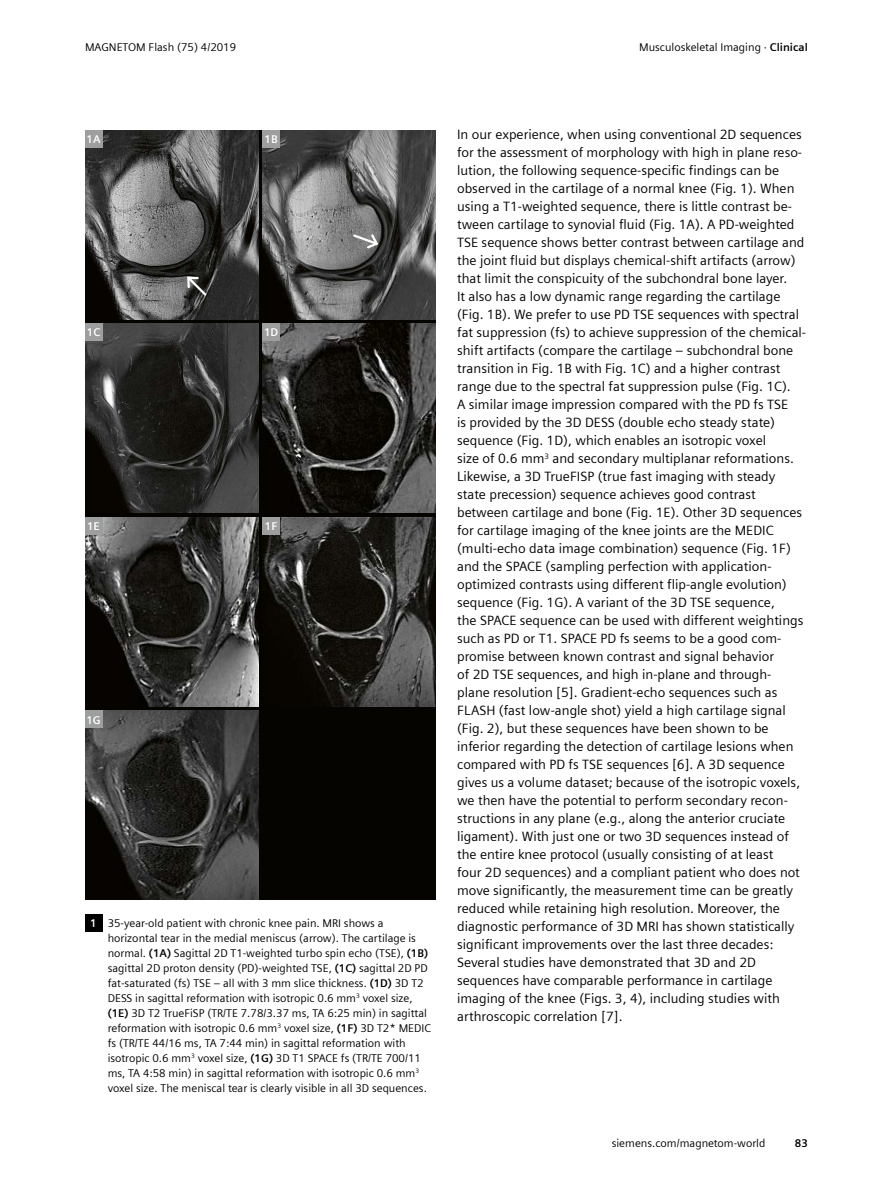
<style>
.page{position:relative;width:893px;height:1191px;background:#fff}
.page>*{position:absolute;margin:0;border:0;box-sizing:border-box;transform-origin:0 0}
.t1{font:13.5px/18px "Siemens Sans";color:#000}
.t2{font:11.25px/15px "Siemens Sans";color:#000}
.t3{font:700 11.25px "Siemens Sans";color:#fff}
.t4{font:700 11.25px "Siemens Sans";color:#000}
.s1{font-weight:700}
.s2{font-weight:700;color:#fff}
</style>
<div class="page">
<div style="left:85px;top:914px;width:17px;height:17px;background:#000"></div>
<div style="left:85px;top:130px;width:351px;height:770px;background:#050400"></div>
<img style="left:85px;top:517px;width:173px;height:189px">
<div style="left:85px;top:517px;width:17px;height:17px;background:#9d9e9e"></div>
<img style="left:263px;top:517px;width:173px;height:189px">
<div style="left:263px;top:517px;width:17px;height:17px;background:#9d9e9e"></div>
<img style="left:85px;top:324px;width:173px;height:189px">
<div style="left:85px;top:324px;width:17px;height:17px;background:#9d9e9e"></div>
<img style="left:263px;top:324px;width:173px;height:189px">
<div style="left:263px;top:324px;width:17px;height:17px;background:#9d9e9e"></div>
<img style="left:85px;top:711px;width:173px;height:189px">
<div style="left:85px;top:711px;width:17px;height:17px;background:#9d9e9e"></div>
<img style="left:85px;top:130px;width:173px;height:189px">
<svg style="left:185px;top:274px;width:23px;height:24px"></svg>
<div style="left:85px;top:130px;width:17px;height:17px;background:#9d9e9e"></div>
<img style="left:263px;top:130px;width:173px;height:189px">
<div style="left:263px;top:130px;width:17px;height:17px;background:#9d9e9e"></div>
<svg style="left:351px;top:232px;width:29px;height:18px"></svg>
<p class="t2" style="left:85px;top:39px;width:153px">MAGNETOM Flash (75) 4/2019</p>
<p class="t2" style="left:639px;top:39px;width:170px">Musculoskeletal Imaging · <span class="s1">Clinical</span></p>
<p class="t3" style="left:87px;top:130px;width:16px">1A</p>
<p class="t3" style="left:265px;top:130px;width:15px">1B</p>
<p class="t3" style="left:87px;top:324px;width:15px">1C</p>
<p class="t3" style="left:264px;top:324px;width:16px">1D</p>
<p class="t3" style="left:87px;top:517px;width:14px">1E</p>
<p class="t3" style="left:265px;top:517px;width:14px">1F</p>
<p class="t3" style="left:86px;top:711px;width:16px">1G</p>
<p class="t2" style="left:108px;top:914px;width:325px;text-indent:-17px"><span class="s2">1</span> 35-year-old patient with chronic knee pain. MRI shows a horizontal tear in the medial meniscus (arrow). The cartilage is normal. <span class="s1">(1A)</span> Sagittal 2D T1-weighted turbo spin echo (TSE), <span class="s1">(1B) </span>sagittal 2D proton density (PD)-weighted TSE, <span class="s1">(1C)</span> sagittal 2D PD fat-saturated (fs) TSE – all with 3 mm slice thickness. <span class="s1">(1D)</span> 3D T2<br>DESS in sagittal reformation with isotropic 0.6 mm<sup>3</sup> voxel size, <span class="s1">(1E)</span> 3D T2 TrueFiSP (TR/TE 7.78/3.37 ms, TA 6:25 min) in sagittal reformation with isotropic 0.6 mm<sup>3</sup> voxel size, <span class="s1">(1F)</span> 3D T2* MEDIC fs (TR/TE 44/16 ms, TA 7:44 min) in sagittal reformation with isotropic 0.6 mm<sup>3</sup> voxel size, <span class="s1">(1G)</span> 3D T1 SPACE fs (TR/TE 700/11 ms, TA 4:58 min) in sagittal reformation with isotropic 0.6 mm<sup>3 </sup>voxel size. The meniscal tear is clearly visible in all 3D sequences.</p>
<p class="t1" style="left:457px;top:124px;width:351px">In our experience, when using conventional 2D sequences for the assessment of morphology with high in plane reso&shy;lution, the following sequence-specific findings can be observed in the cartilage of a normal knee (Fig. 1). When using a T1-weighted sequence, there is little contrast be&shy;tween cartilage to synovial fluid (Fig. 1A). A PD-weighted TSE sequence shows better contrast between cartilage and the joint fluid but displays chemical-shift artifacts (arrow) that limit the conspicuity of the subchondral bone layer.<br>It also has a low dynamic range regarding the cartilage (Fig. 1B). We prefer to use PD TSE sequences with spectral fat suppression (fs) to achieve suppression of the chemical&shy;shift artifacts (compare the cartilage – subchondral bone transition in Fig. 1B with Fig. 1C) and a higher contrast range due to the spectral fat suppression pulse (Fig. 1C).<br>A similar image impression compared with the PD fs TSE<br>is provided by the 3D DESS (double echo steady state) sequence (Fig. 1D), which enables an isotropic voxel<br>size of 0.6 mm<sup>3</sup> and secondary multiplanar reformations.<br>Likewise, a 3D TrueFISP (true fast imaging with steady state precession) sequence achieves good contrast between cartilage and bone (Fig. 1E). Other 3D sequences for cartilage imaging of the knee joints are the MEDIC (multi-echo data image combination) sequence (Fig. 1F) and the SPACE (sampling perfection with application&shy;optimized contrasts using different flip-angle evolution) sequence (Fig. 1G). A variant of the 3D TSE sequence,<br>the SPACE sequence can be used with different weightings such as PD or T1. SPACE PD fs seems to be a good com&shy;promise between known contrast and signal behavior<br>of 2D TSE sequences, and high in-plane and through&shy;plane resolution [5]. Gradient-echo sequences such as FLASH (fast low-angle shot) yield a high cartilage signal (Fig. 2), but these sequences have been shown to be inferior regarding the detection of cartilage lesions when compared with PD fs TSE sequences [6]. A 3D sequence gives us a volume dataset; because of the isotropic voxels, we then have the potential to perform secondary recon&shy;structions in any plane (e.g., along the anterior cruciate ligament). With just one or two 3D sequences instead of the entire knee protocol (usually consisting of at least<br>four 2D sequences) and a compliant patient who does not move significantly, the measurement time can be greatly reduced while retaining high resolution. Moreover, the diagnostic performance of 3D MRI has shown statistically significant improvements over the last three decades:<br>Several studies have demonstrated that 3D and 2D sequences have comparable performance in cartilage imaging of the knee (Figs. 3, 4), including studies with arthroscopic correlation [7].</p>
<p class="t2" style="left:612px;top:1135px;width:155px">siemens.com/magnetom-world</p>
<p class="t4" style="left:795px;top:1135px;width:15px">83</p>
</div>
